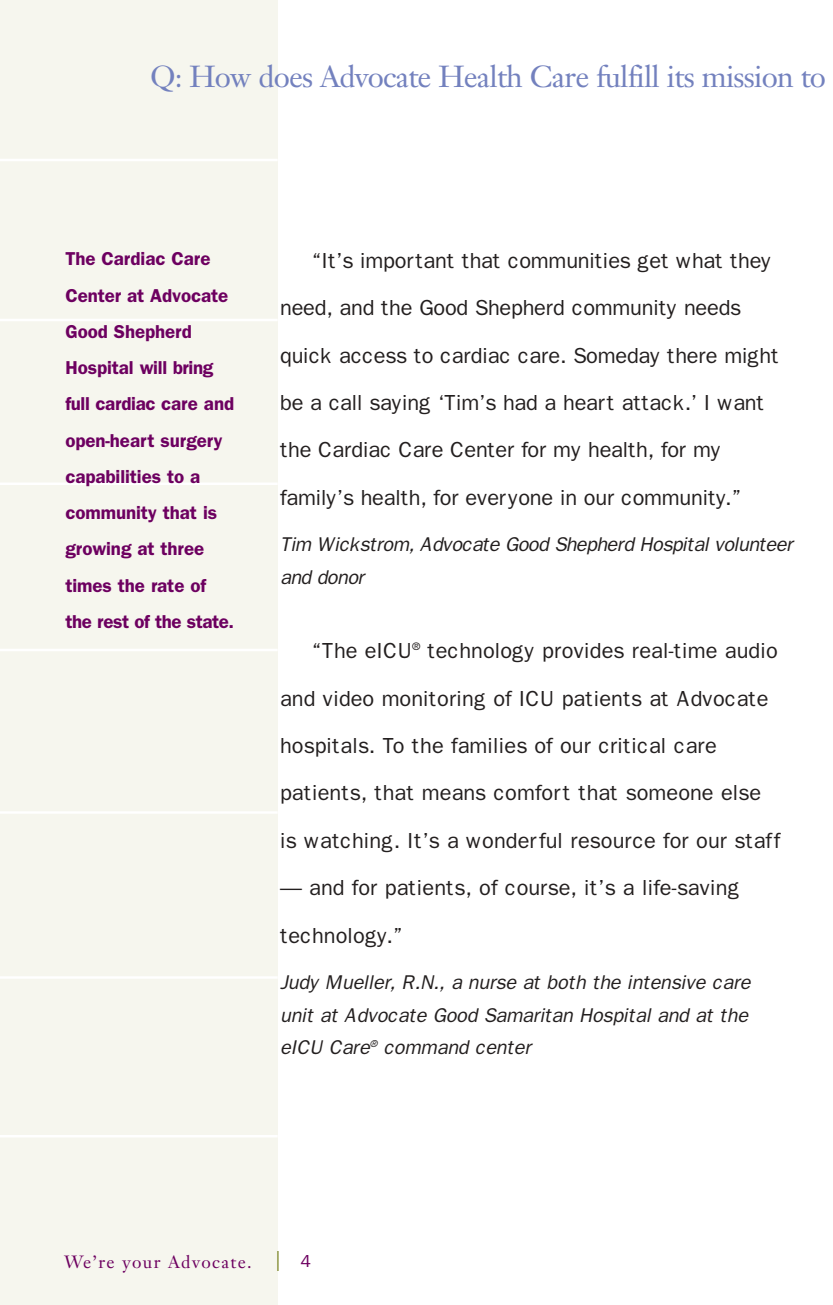
<style>
.page{position:relative;width:833px;height:1305px;background:#fff}
.page>*{position:absolute;margin:0;border:0;box-sizing:border-box;transform-origin:0 0}
.t1{font:30px "Janson Text";letter-spacing:-.025em;color:#7381be}
.t2{font:22px/47.5px "Franklin Gothic";color:#231f1f}
.t3{font:italic 20px/32.5px "Franklin Gothic";letter-spacing:-.01em;color:#231f1f}
.t4{font:italic 20px/32.5px "Franklin Gothic";letter-spacing:-.03em;color:#231f1f}
.t5{font:600 18.75px/36.2px "Franklin Gothic";letter-spacing:-.005em;color:#6d0060}
.t6{font:17.5px "Janson Text";letter-spacing:.08em;color:#6d0060}
.s1{font-family:"Franklin Gothic";font-size:20px;color:#788320}
.s2{font-family:"Franklin Gothic"}
</style>
<div class="page">
<div style="left:0;top:0;width:278px;height:1305px;background:#f6f6ee"></div>
<hr style="left:0;top:811px;width:278px;height:3px;background:#fff">
<hr style="left:0;top:649px;width:278px;height:2px;background:#fff">
<hr style="left:0;top:482px;width:278px;height:3px;background:#fff">
<hr style="left:0;top:976px;width:278px;height:3px;background:#fff">
<hr style="left:0;top:1135px;width:278px;height:3px;background:#fff">
<hr style="left:0;top:159px;width:278px;height:2px;background:#fff">
<hr style="left:0;top:319px;width:278px;height:2px;background:#fff">
<h1 class="t1" style="left:150px;top:65px;width:677px">Q: How does Advocate Health Care fulfill its mission to</h1>
<p class="t5" style="left:66px;top:242px;width:170px">The Cardiac Care<br>Center at Advocate<br>Good Shepherd<br>Hospital will bring full cardiac care and open-heart surgery capabilities to a community that is growing at three times the rate of the rest of the state.</p>
<p class="t2" style="left:280px;top:238px;width:500px;text-indent:31px">“It’s important that communities get what they need, and the Good Shepherd community needs quick access to cardiac care. Someday there might be a call saying ‘Tim’s had a heart attack.’ I want the Cardiac Care Center for my health, for my family’s health, for everyone in our community.”</p>
<p class="t4" style="left:280px;top:530px;width:514px">Tim Wickstrom, Advocate Good Shepherd Hospital volunteer and donor</p>
<p class="t2" style="left:280px;top:629px;width:501px;text-indent:32px">“The eICU<sup>®</sup> technology provides real-time audio and video monitoring of ICU patients at Advocate hospitals. To the families of our critical care patients, that means comfort that someone else is watching. It’s a wonderful resource for our staff</p>
<p class="t2" style="left:280px;top:866px;width:461px">— and for patients, of course, it’s a life-saving technology.”</p>
<p class="t3" style="left:280px;top:968px;width:472px">Judy Mueller, R.N., a nurse at both the intensive care unit at Advocate Good Samaritan Hospital and at the eICU Care<sup>®</sup> command center</p>
<p class="t6" style="left:64px;top:1254px;width:248px">We’re your Advocate. <span class="s1">|</span> <span class="s2">4</span></p>
</div>
